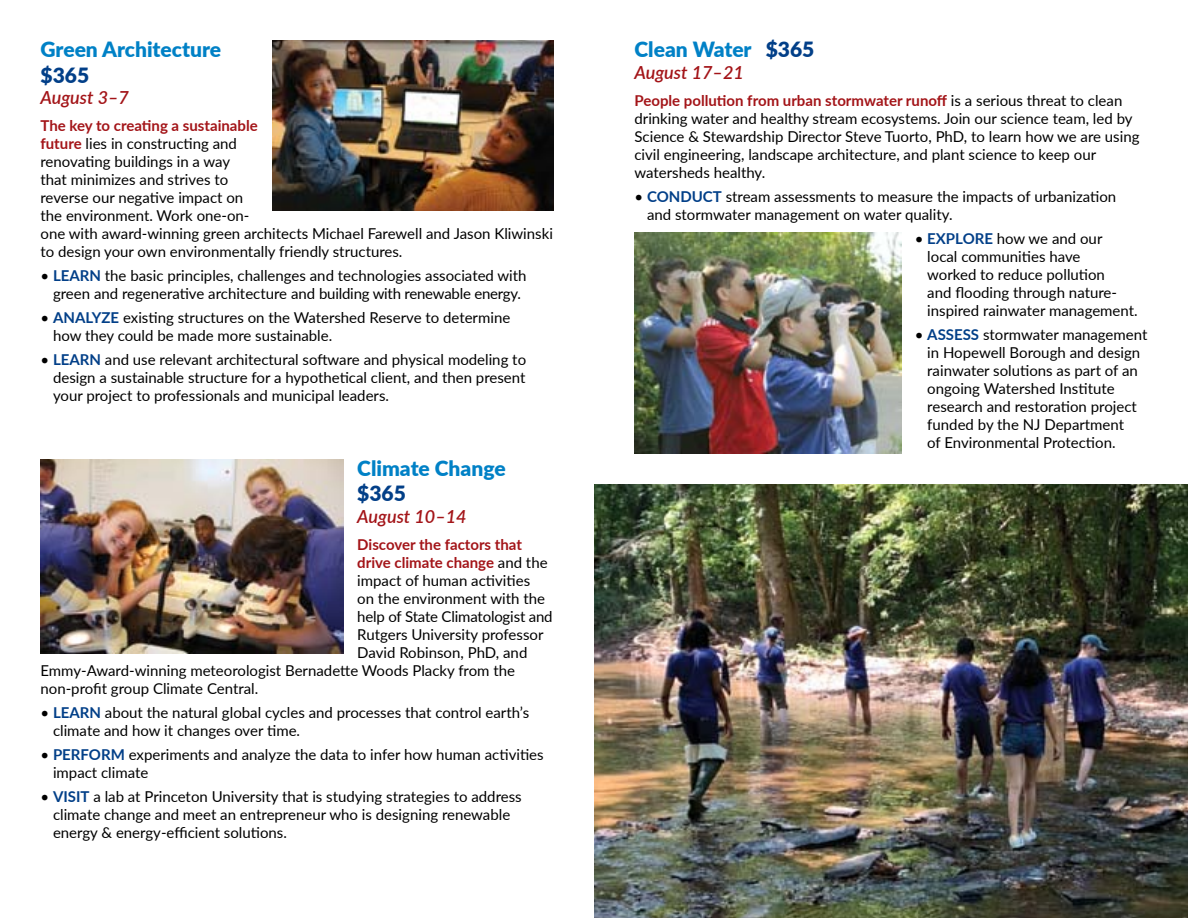
<style>
.page{position:relative;width:1188px;height:918px;background:#fff}
.page>*{position:absolute;margin:0;border:0;box-sizing:border-box;transform-origin:0 0}
.t1{font:900 21px "Lato";color:#0081c6}
.t2{font:900 21px "Lato";color:#023f88}
.t3{font:italic 600 18px "Lato";color:#a31418}
.t4{font:15px/18px "Lato";color:#000}
.t5{font:700 15px "Lato";color:#a31418}
.t6{font:700 15px "Lato";color:#023f88}
.s1{font-weight:700;color:#a31418}
.s2{font-weight:400;color:#000}
.s3{font-weight:700;color:#023f88}
.s4{color:#023f88}
</style>
<div class="page">
<img style="left:634px;top:232px;width:267px;height:222px">
<img style="left:594px;top:485px;width:594px;height:433px">
<img style="left:41px;top:459px;width:303px;height:194px">
<img style="left:272px;top:40px;width:281px;height:171px">
<h1 class="t1" style="left:40px;top:34px;width:182px">Green Architecture</h1>
<h1 class="t2" style="left:40px;top:59px;width:50px">$365</h1>
<p class="t3" style="left:40px;top:85px;width:90px">August 3–7</p>
<p class="t4" style="left:40px;top:116px;width:514px"><span class="s1">The key to creating a sustainable<br>future</span> lies in constructing and<br>renovating buildings in a way<br>that minimizes and strives to<br>reverse our negative impact on<br>the environment. Work one-on-<br>one with award-winning green architects Michael Farewell and Jason Kliwinski to design your own environmentally friendly structures.</p>
<p class="t6" style="left:40px;top:265px;width:21px"><span class="s2">•</span> Lear</p>
<p class="t4" style="left:53px;top:266px;width:475px;text-indent:36px"><span class="s3">n</span> the basic principles, challenges and technologies associated with green and regenerative architecture and building with renewable energy.</p>
<p class="t4" style="left:53px;top:308px;width:459px;text-indent:-13px">• <span class="s3">Analyze</span> existing structures on the Watershed Reserve to determine how they could be made more sustainable.</p>
<p class="t6" style="left:41px;top:349px;width:21px"><span class="s2">•</span> Lear</p>
<p class="t4" style="left:53px;top:350px;width:475px;text-align:justify;text-indent:36px"><span class="s3">n</span> and use relevant architectural software and physical modeling to design a sustainable structure for a hypothetical client, and then present your project to professionals and municipal leaders.</p>
<h1 class="t1" style="left:357px;top:452px;width:150px">Climate Change</h1>
<h1 class="t2" style="left:357px;top:478px;width:50px">$365</h1>
<p class="t3" style="left:357px;top:503px;width:111px">August 10–14</p>
<p class="t5" style="left:357px;top:533px;width:166px">Discover the factors that</p>
<p class="t5" style="left:357px;top:551px;width:192px">drive climate change <span class="s2">and the</span></p>
<p class="t4" style="left:357px;top:571px;width:174px">impact of human activities</p>
<p class="t4" style="left:357px;top:589px;width:189px">on the environment with the</p>
<p class="t4" style="left:357px;top:607px;width:197px">help of State Climatologist and</p>
<p class="t4" style="left:357px;top:625px;width:188px">Rutgers University professor</p>
<p class="t4" style="left:357px;top:643px;width:172px">David Robinson, PhD, and</p>
<p class="t4" style="left:40px;top:661px;width:476px">Emmy-Award-winning meteorologist Bernadette Woods Placky from the</p>
<p class="t4" style="left:40px;top:679px;width:219px">non-profit group Climate Central.</p>
<p class="t6" style="left:40px;top:701px;width:21px"><span class="s2">•</span> Lear</p>
<p class="t4" style="left:53px;top:703px;width:478px;text-indent:36px"><span class="s3">n</span> about the natural global cycles and processes that control earth’s climate and how it changes over time.</p>
<p class="t4" style="left:53px;top:745px;width:492px;text-indent:-13px">• <span class="s3">Perform</span> experiments and analyze the data to infer how human activities impact climate</p>
<p class="t4" style="left:53px;top:787px;width:470px;text-indent:-13px">• <span class="s3">Visit</span> a lab at Princeton University that is studying strategies to address climate change and meet an entrepreneur who is designing renewable energy &amp; energy-efficient solutions.</p>
<h1 class="t1" style="left:634px;top:34px;width:182px">Clean Water <span class="s4">$365</span></h1>
<p class="t3" style="left:634px;top:59px;width:111px">August 17–21</p>
<p class="t4" style="left:634px;top:91px;width:507px"><span class="s1">People pollution from urban stormwater runoff</span> is a serious threat to clean drinking water and healthy stream ecosystems. Join our science team, led by Science &amp; Stewardship Director Steve Tuorto, PhD, to learn how we are using civil engineering, landscape architecture, and plant science to keep our watersheds healthy.</p>
<p class="t4" style="left:647px;top:187px;width:471px;text-indent:-13px">• <span class="s3">Conduct</span> stream assessments to measure the impacts of urbanization and stormwater management on water quality.</p>
<p class="t4" style="left:927px;top:229px;width:212px;text-indent:-13px">• <span class="s3">Explore</span> how we and our<br>local communities have<br>worked to reduce pollution<br>and flooding through nature&shy;inspired rainwater management.</p>
<p class="t4" style="left:927px;top:325px;width:222px;text-indent:-13px">• <span class="s3">Assess</span> stormwater management in Hopewell Borough and design rainwater solutions as part of an ongoing Watershed Institute research and restoration project funded by the NJ Department<br>of Environmental Protection.</p>
</div>
